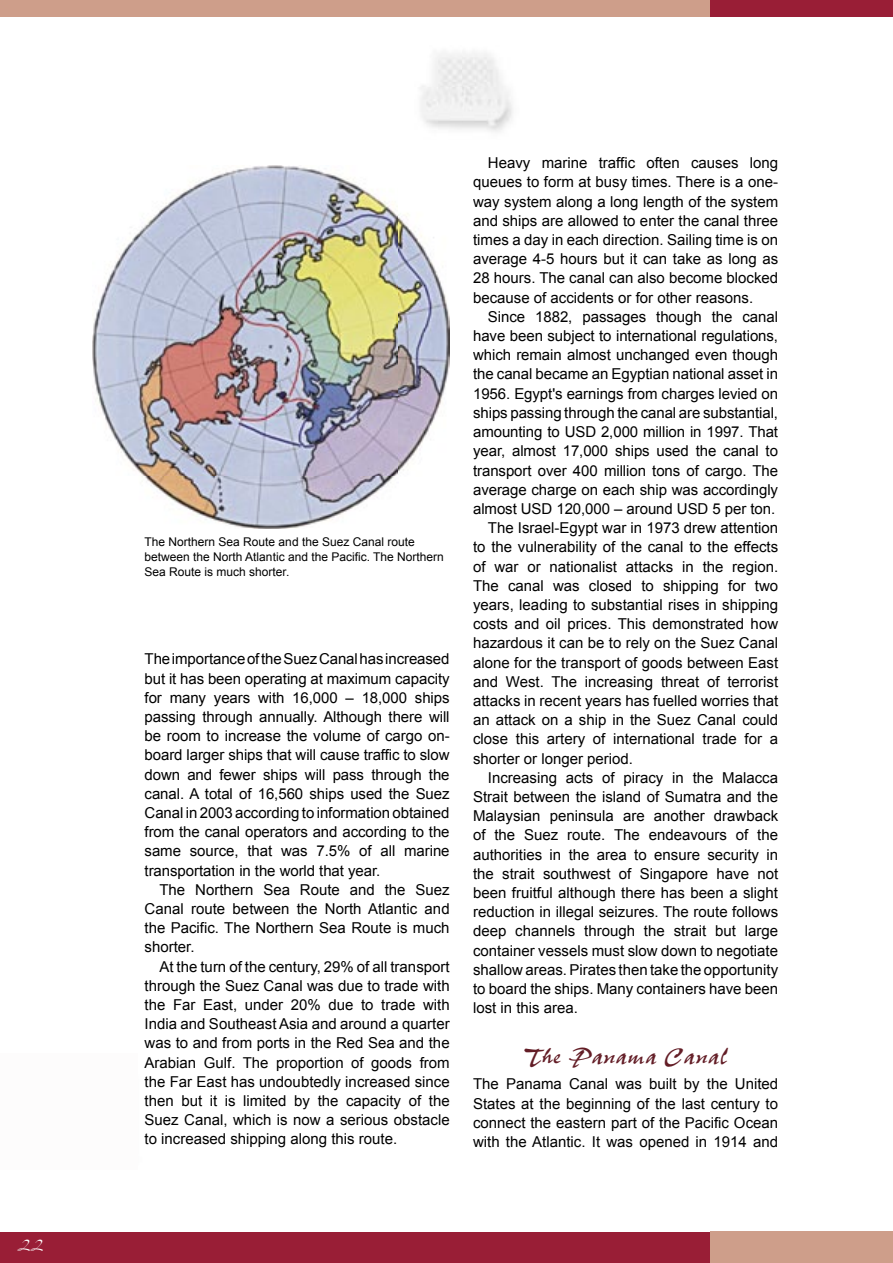
<style>
.page{position:relative;width:893px;height:1263px;background:#fff}
.page>*{position:absolute;margin:0;border:0;box-sizing:border-box;transform-origin:0 0}
.t1{font:27px "Pepita";letter-spacing:.005em;color:#631d26;scale:1.05 1}
.t2{font:27px "Zapfino";color:#fff;scale:1.05 1}
.t3{font:15px/19.2px "Arial";color:#000;text-align:justify}
.t4{font:12px/15px "Arial";color:#000}
</style>
<div class="page">
<div style="left:0;top:0;width:710px;height:16px;background:#ce9e8a"></div>
<div style="left:710px;top:1231px;width:183px;height:32px;background:#ce9e8a"></div>
<div style="left:0;top:1231px;width:710px;height:32px;background:#991e36"></div>
<div style="left:710px;top:0;width:183px;height:16px;background:#991e36"></div>
<img style="left:92px;top:166px;width:358px;height:362px">
<h1 class="t2" style="left:17px;top:1226px;width:25px">22</h1>
<p class="t4" style="left:145px;top:535px;width:301px">The Northern Sea Route and the Suez Canal route between the North Atlantic and the Pacific. The Northern<br>Sea Route is much shorter.</p>
<p class="t3" style="left:145px;top:649px;width:307px">The importance of the Suez Canal has increased but it has been operating at maximum capacity for many years with 16,000 – 18,000 ships passing through annually. Although there will be room to increase the volume of cargo on&shy;board larger ships that will cause traffic to slow down and fewer ships will pass through the canal. A total of 16,560 ships used the Suez Canal in 2003 according to information obtained from the canal operators and according to the same source, that was 7.5% of all marine transportation in the world that year.</p>
<p class="t3" style="left:145px;top:880px;width:307px;text-indent:15px">The Northern Sea Route and the Suez Canal route between the North Atlantic and the Pacific. The Northern Sea Route is much shorter.</p>
<p class="t3" style="left:145px;top:957px;width:307px;text-indent:15px">At the turn of the century, 29% of all transport through the Suez Canal was due to trade with the Far East, under 20% due to trade with India and Southeast Asia and around a quarter was to and from ports in the Red Sea and the Arabian Gulf. The proportion of goods from the Far East has undoubtedly increased since then but it is limited by the capacity of the Suez Canal, which is now a serious obstacle to increased shipping along this route.</p>
<p class="t3" style="left:473px;top:153px;width:307px;text-indent:15px">Heavy marine traffic often causes long queues to form at busy times. There is a one&shy;way system along a long length of the system and ships are allowed to enter the canal three times a day in each direction. Sailing time is on average 4-5 hours but it can take as long as 28 hours. The canal can also become blocked because of accidents or for other reasons.</p>
<p class="t3" style="left:488px;top:307px;width:292px">Since 1882, passages though the canal</p>
<p class="t3" style="left:473px;top:326px;width:307px">have been subject to international regulations,</p>
<p class="t3" style="left:473px;top:345px;width:307px">which remain almost unchanged even though</p>
<p class="t3" style="left:473px;top:365px;width:306px">the canal became an Egyptian national asset in</p>
<p class="t3" style="left:473px;top:384px;width:307px">1956. Egypt's earnings from charges levied on</p>
<p class="t3" style="left:473px;top:403px;width:307px">ships passing through the canal are substantial,</p>
<p class="t3" style="left:473px;top:422px;width:307px">amounting to USD 2,000 million in 1997. That</p>
<p class="t3" style="left:473px;top:441px;width:306px">year, almost 17,000 ships used the canal to</p>
<p class="t3" style="left:473px;top:461px;width:307px">transport over 400 million tons of cargo. The</p>
<p class="t3" style="left:473px;top:480px;width:307px">average charge on each ship was accordingly</p>
<p class="t3" style="left:473px;top:499px;width:304px">almost USD 120,000 – around USD 5 per ton.</p>
<p class="t3" style="left:488px;top:518px;width:292px">The Israel-Egypt war in 1973 drew attention</p>
<p class="t3" style="left:473px;top:537px;width:307px">to the vulnerability of the canal to the effects</p>
<p class="t3" style="left:473px;top:557px;width:307px">of war or nationalist attacks in the region.</p>
<p class="t3" style="left:473px;top:576px;width:307px">The canal was closed to shipping for two</p>
<p class="t3" style="left:473px;top:595px;width:307px">years, leading to substantial rises in shipping</p>
<p class="t3" style="left:473px;top:614px;width:307px">costs and oil prices. This demonstrated how</p>
<p class="t3" style="left:473px;top:633px;width:307px">hazardous it can be to rely on the Suez Canal</p>
<p class="t3" style="left:473px;top:653px;width:307px">alone for the transport of goods between East</p>
<p class="t3" style="left:473px;top:672px;width:307px">and West. The increasing threat of terrorist</p>
<p class="t3" style="left:473px;top:691px;width:307px">attacks in recent years has fuelled worries that</p>
<p class="t3" style="left:473px;top:710px;width:307px">an attack on a ship in the Suez Canal could</p>
<p class="t3" style="left:473px;top:729px;width:307px">close this artery of international trade for a</p>
<p class="t3" style="left:473px;top:749px;width:162px">shorter or longer period.</p>
<p class="t3" style="left:488px;top:768px;width:292px">Increasing acts of piracy in the Malacca</p>
<p class="t3" style="left:473px;top:787px;width:307px">Strait between the island of Sumatra and the</p>
<p class="t3" style="left:473px;top:806px;width:307px">Malaysian peninsula are another drawback</p>
<p class="t3" style="left:473px;top:825px;width:307px">of the Suez route. The endeavours of the</p>
<p class="t3" style="left:473px;top:845px;width:307px">authorities in the area to ensure security in</p>
<p class="t3" style="left:473px;top:864px;width:307px">the strait southwest of Singapore have not</p>
<p class="t3" style="left:473px;top:883px;width:307px">been fruitful although there has been a slight</p>
<p class="t3" style="left:473px;top:902px;width:307px">reduction in illegal seizures. The route follows</p>
<p class="t3" style="left:473px;top:921px;width:307px">deep channels through the strait but large</p>
<p class="t3" style="left:473px;top:941px;width:307px">container vessels must slow down to negotiate</p>
<p class="t3" style="left:473px;top:960px;width:307px">shallow areas. Pirates then take the opportunity</p>
<p class="t3" style="left:473px;top:979px;width:307px">to board the ships. Many containers have been</p>
<p class="t3" style="left:473px;top:998px;width:107px">lost in this area.</p>
<h1 class="t1" style="left:523px;top:1041px;width:197px">The Panama Canal</h1>
<p class="t3" style="left:473px;top:1074px;width:307px">The Panama Canal was built by the United States at the beginning of the last century to connect the eastern part of the Pacific Ocean with the Atlantic. It was opened in 1914 and</p>
</div>
